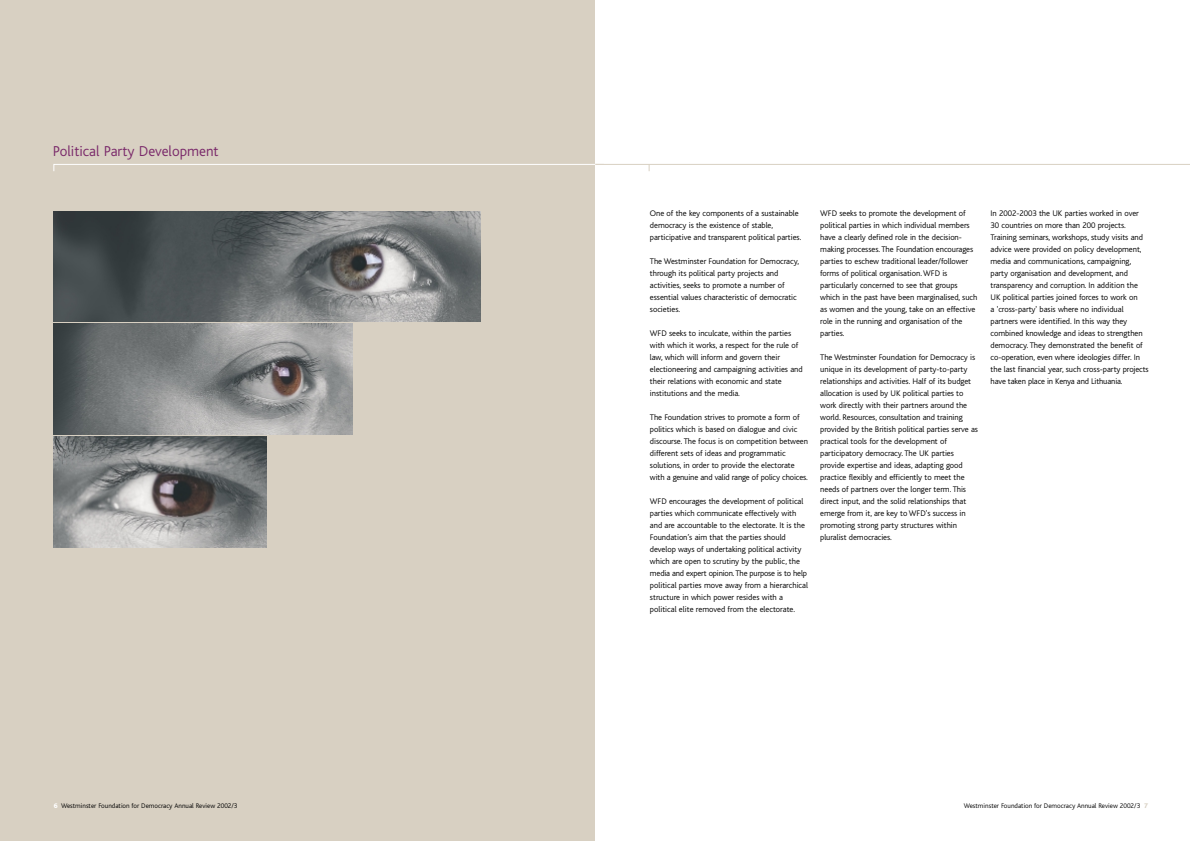
<style>
.page{position:relative;width:1190px;height:841px;background:#fff}
.page>*{position:absolute;margin:0;border:0;box-sizing:border-box;transform-origin:0 0}
.t1{font:300 15px "Bliss";color:#7a296a}
.t2{font:300 8.5px/12px "Bliss";letter-spacing:-.005em;color:#000}
.t3{font:300 7px "Bliss";color:#000}
.s1{font-weight:800;color:#fff}
.s2{font-weight:800;color:#d8d0c2}
</style>
<div class="page">
<div style="left:0;top:0;width:595px;height:841px;background:#d8d0c2"></div>
<svg style="left:53px;top:164px;width:542px;height:7px"></svg>
<img style="left:54px;top:324px;width:298px;height:110px">
<img style="left:54px;top:437px;width:212px;height:110px">
<img style="left:54px;top:211px;width:426px;height:111px">
<hr style="left:595px;top:164px;width:595px;height:1px;background:#d8d0c2">
<h1 class="t1" style="left:53px;top:146px;width:167px">Political Party Development</h1>
<p class="t3" style="left:54px;top:803px;width:185px"><span class="s1">6</span> Westminster Foundation for Democracy Annual Review 2002/3</p>
<p class="t2" style="left:650px;top:208px;width:153px">One of the key components of a sustainable democracy is the existence of stable, participative and transparent political parties.</p>
<p class="t2" style="left:650px;top:256px;width:151px">The Westminster Foundation for Democracy, through its political party projects and activities, seeks to promote a number of essential values characteristic of democratic societies.</p>
<p class="t2" style="left:650px;top:328px;width:154px">WFD seeks to inculcate, within the parties with which it works, a respect for the rule of law, which will inform and govern their electioneering and campaigning activities and their relations with economic and state institutions and the media.</p>
<p class="t2" style="left:650px;top:412px;width:160px">The Foundation strives to promote a form of politics which is based on dialogue and civic discourse. The focus is on competition between different sets of ideas and programmatic solutions, in order to provide the electorate with a genuine and valid range of policy choices.</p>
<p class="t2" style="left:650px;top:496px;width:160px">WFD encourages the development of political parties which communicate effectively with and are accountable to the electorate. It is the Foundation’s aim that the parties should develop ways of undertaking political activity which are open to scrutiny by the public, the media and expert opinion. The purpose is to help political parties move away from a hierarchical structure in which power resides with a political elite removed from the electorate.</p>
<p class="t2" style="left:820px;top:208px;width:159px">WFD seeks to promote the development of political parties in which individual members have a clearly defined role in the decision&shy;making processes. The Foundation encourages parties to eschew traditional leader/follower forms of political organisation. WFD is particularly concerned to see that groups which in the past have been marginalised, such as women and the young, take on an effective role in the running and organisation of the parties.</p>
<p class="t2" style="left:820px;top:352px;width:159px">The Westminster Foundation for Democracy is unique in its development of party-to-party relationships and activities. Half of its budget allocation is used by UK political parties to work directly with their partners around the world. Resources, consultation and training provided by the British political parties serve as practical tools for the development of participatory democracy. The UK parties provide expertise and ideas, adapting good practice flexibly and efficiently to meet the needs of partners over the longer term. This direct input, and the solid relationships that emerge from it, are key to WFD's success in promoting strong party structures within pluralist democracies.</p>
<p class="t2" style="left:991px;top:208px;width:160px">In 2002-2003 the UK parties worked in over 30 countries on more than 200 projects.<br>Training seminars, workshops, study visits and advice were provided on policy development, media and communications, campaigning, party organisation and development, and transparency and corruption. In addition the UK political parties joined forces to work on<br>a 'cross-party' basis where no individual partners were identified. In this way they combined knowledge and ideas to strengthen democracy. They demonstrated the benefit of co-operation, even where ideologies differ. In the last financial year, such cross-party projects have taken place in Kenya and Lithuania.</p>
<p class="t3" style="left:964px;top:803px;width:186px">Westminster Foundation for Democracy Annual Review 2002/3 <span class="s2">7</span></p>
</div>
